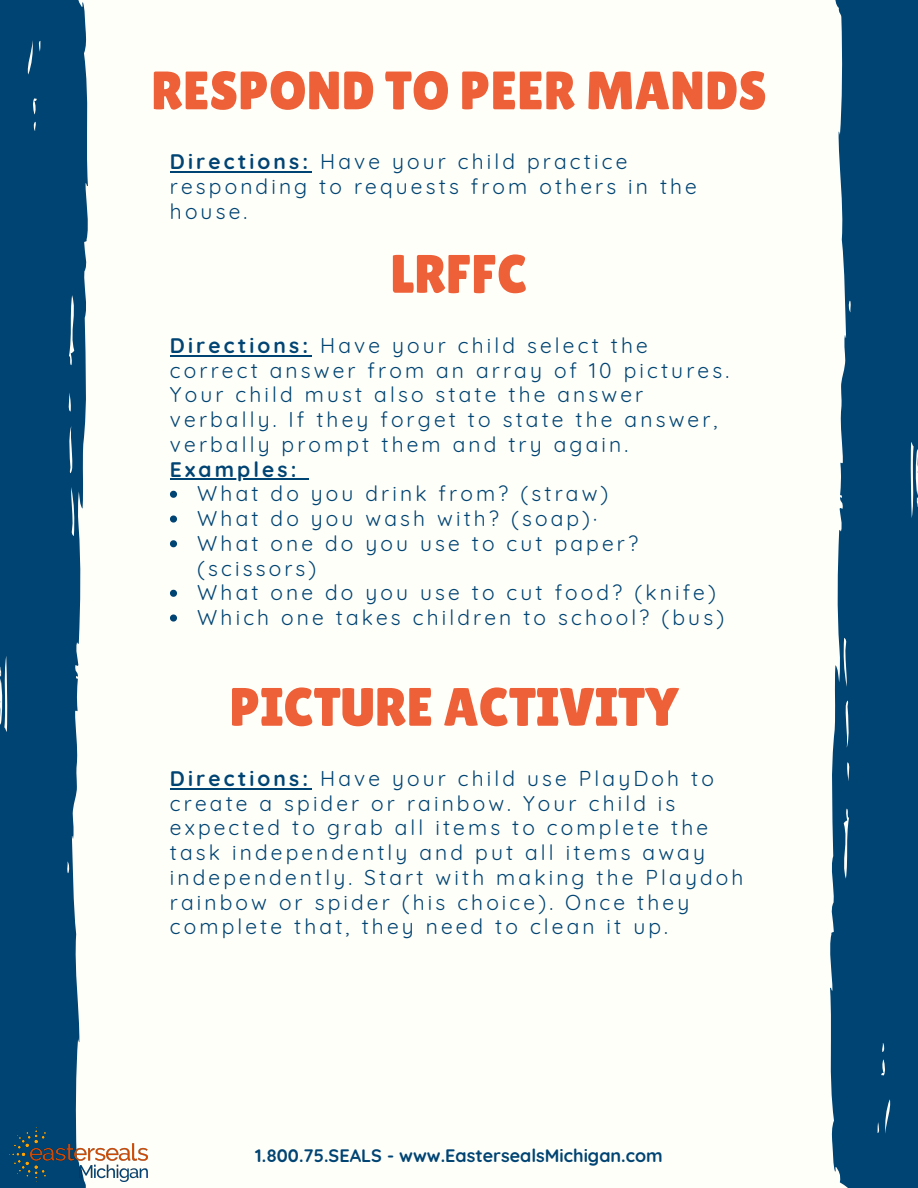
<style>
.page{position:relative;width:918px;height:1188px;background:#fffff9}
.page>*{position:absolute;margin:0;border:0;box-sizing:border-box;transform-origin:0 0}
.t1{font:54px "Lilita One";color:#ed6038}
.t2{font:21px/24.8px "Quicksand";letter-spacing:.15em;color:#004473}
.t3{font:700 21px "Quicksand";letter-spacing:.15em;color:#004473}
.t4{font:700 18px "Quicksand";color:#004473}
.s1{font-weight:700}
</style>
<div class="page">
<svg style="left:830px;top:0;width:88px;height:1188px;fill:#004473"></svg>
<svg style="left:0;top:0;width:88px;height:1188px;fill:#004473"></svg>
<hr style="left:170px;top:171px;width:141px;height:2px;background:#004473">
<img style="left:9px;top:1128px;width:139px;height:54px">
<hr style="left:170px;top:788px;width:141px;height:1px;background:#004473">
<svg style="left:170px;top:491px;width:7px;height:7px"></svg>
<svg style="left:170px;top:515px;width:7px;height:8px"></svg>
<svg style="left:170px;top:540px;width:7px;height:7px"></svg>
<svg style="left:170px;top:590px;width:7px;height:7px"></svg>
<svg style="left:170px;top:614px;width:7px;height:8px"></svg>
<hr style="left:170px;top:355px;width:141px;height:1px;background:#004473">
<hr style="left:170px;top:478px;width:139px;height:2px;background:#004473">
<h1 class="t1" style="left:151px;top:59px;width:617px">RESPOND TO PEER MANDS</h1>
<p class="t2" style="left:170px;top:149px;width:529px"><span class="s1">Directions:</span> Have your child practice responding to requests from others in the house.</p>
<h1 class="t1" style="left:391px;top:243px;width:138px">LRFFC</h1>
<p class="t2" style="left:170px;top:333px;width:561px"><span class="s1">Directions:</span> Have your child select the correct answer from an array of 10 pictures.<br>Your child must also state the answer verbally. If they forget to state the answer, verbally prompt them and try again.</p>
<p class="t3" style="left:170px;top:456px;width:128px">Examples:</p>
<p class="t2" style="left:197px;top:481px;width:528px">What do you drink from? (straw)<br>What do you wash with? (soap)·<br>What one do you use to cut paper? (scissors)<br>What one do you use to cut food? (knife)<br>Which one takes children to school? (bus)</p>
<h1 class="t1" style="left:230px;top:676px;width:450px">PICTURE ACTIVITY</h1>
<p class="t2" style="left:170px;top:766px;width:575px"><span class="s1">Directions:</span> Have your child use PlayDoh to create a spider or rainbow. Your child is expected to grab all items to complete the task independently and put all items away independently. Start with making the Playdoh rainbow or spider (his choice). Once they complete that, they need to clean it up.</p>
<p class="t4" style="left:255px;top:1144px;width:409px">1.800.75.SEALS - www.EastersealsMichigan.com</p>
</div>
